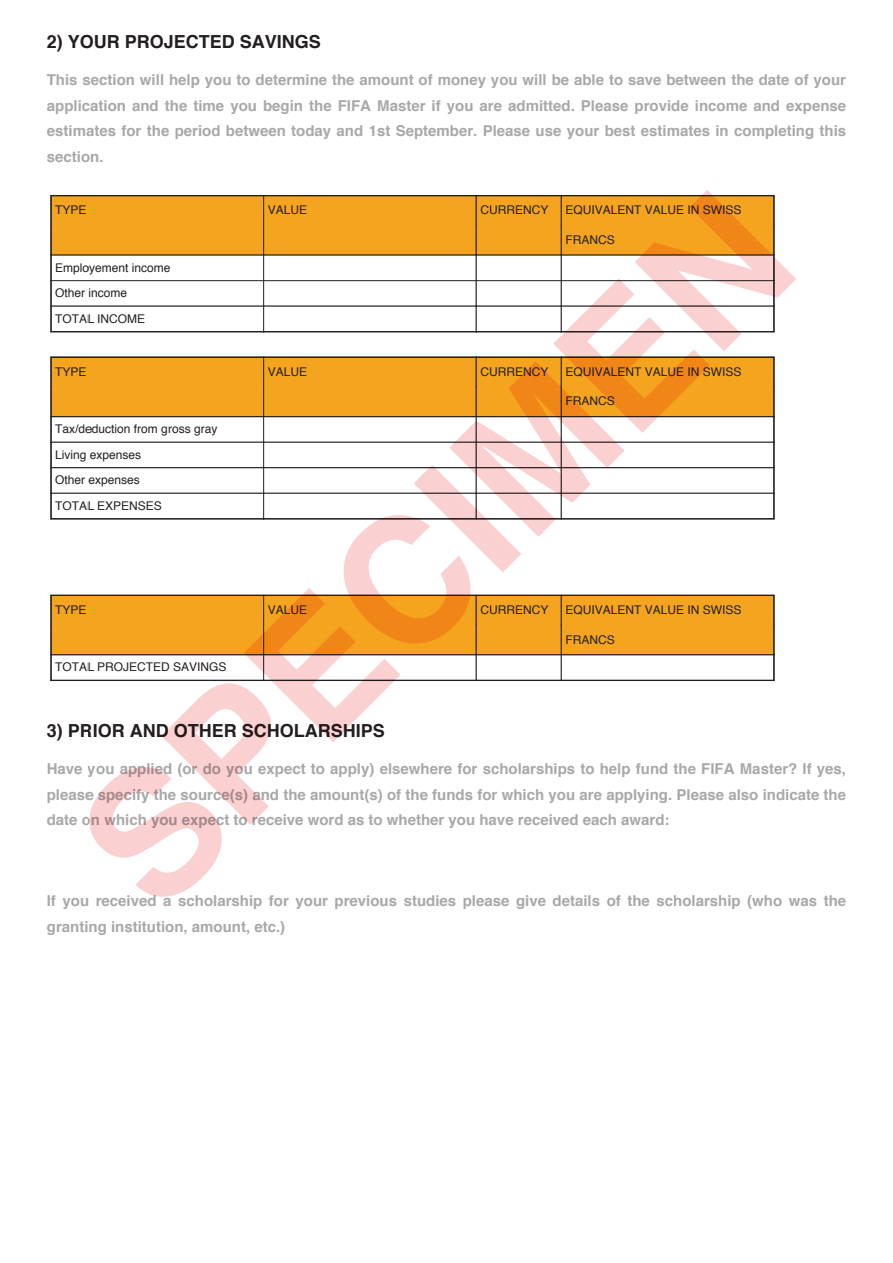
<style>
.page{position:relative;width:893px;height:1263px;background:#fff}
.page>*{position:absolute;margin:0;border:0;box-sizing:border-box;transform-origin:0 0}
.t1{font:700 18px "Helvetica";color:#231f20}
.t2{font:700 15px/25.5px "Helvetica";color:#a9a8a9;text-align:justify}
.t3{font:12px/25.5px "Helvetica";color:#231f20}
</style>
<div class="page">
<div style="left:51px;top:196px;width:213px;height:29px;background:#f4a41e"></div>
<div style="left:51px;top:225px;width:213px;height:30px;background:#f4a41e"></div>
<hr style="left:51px;top:255px;width:213px;height:1px;background:#231f20">
<hr style="left:51px;top:280px;width:213px;height:1px;background:#231f20">
<hr style="left:51px;top:306px;width:213px;height:1px;background:#231f20">
<div style="left:51px;top:357px;width:213px;height:30px;background:#f4a41e"></div>
<div style="left:51px;top:387px;width:213px;height:30px;background:#f4a41e"></div>
<hr style="left:51px;top:416px;width:213px;height:1px;background:#231f20">
<hr style="left:51px;top:442px;width:213px;height:1px;background:#231f20">
<hr style="left:51px;top:467px;width:213px;height:1px;background:#231f20">
<hr style="left:51px;top:493px;width:213px;height:1px;background:#231f20">
<div style="left:51px;top:595px;width:213px;height:30px;background:#f4a41e"></div>
<div style="left:51px;top:625px;width:213px;height:30px;background:#f4a41e"></div>
<hr style="left:51px;top:654px;width:213px;height:1px;background:#231f20">
<hr style="left:51px;top:655px;width:213px;height:1px;background:#231f20">
<svg style="left:89px;top:190px;width:707px;height:707px"></svg>
<p class="t1" style="left:47px;top:27px;width:276px">2) YOUR PROJECTED SAVINGS</p>
<p class="t2" style="left:47px;top:67px;width:801px">This section will help you to determine the amount of money you will be able to save between the date of your application and the time you begin the FIFA Master if you are admitted. Please provide income and expense estimates for the period between today and 1st September. Please use your best estimates in completing this section.</p>
<p class="t3" style="left:55px;top:197px;width:33px">TYPE</p>
<p class="t3" style="left:268px;top:197px;width:41px">VALUE</p>
<p class="t3" style="left:480px;top:197px;width:69px">CURRENCY</p>
<p class="t3" style="left:566px;top:197px;width:178px">EQUIVALENT VALUE IN SWISS</p>
<p class="t3" style="left:566px;top:227px;width:51px">FRANCS</p>
<p class="t3" style="left:55px;top:255px;width:117px">Employement income<br>Other income<br>TOTAL INCOME</p>
<p class="t3" style="left:55px;top:359px;width:33px">TYPE</p>
<p class="t3" style="left:268px;top:359px;width:41px">VALUE</p>
<p class="t3" style="left:480px;top:359px;width:69px">CURRENCY</p>
<p class="t3" style="left:566px;top:359px;width:178px">EQUIVALENT VALUE IN SWISS</p>
<p class="t3" style="left:566px;top:389px;width:51px">FRANCS</p>
<p class="t3" style="left:55px;top:416px;width:164px">Tax/deduction from gross gray<br>Living expenses<br>Other expenses<br>TOTAL EXPENSES</p>
<p class="t3" style="left:55px;top:597px;width:33px">TYPE</p>
<p class="t3" style="left:268px;top:597px;width:41px">VALUE</p>
<p class="t3" style="left:480px;top:597px;width:69px">CURRENCY</p>
<p class="t3" style="left:566px;top:597px;width:178px">EQUIVALENT VALUE IN SWISS</p>
<p class="t3" style="left:566px;top:627px;width:51px">FRANCS</p>
<p class="t3" style="left:55px;top:655px;width:173px">TOTAL PROJECTED SAVINGS</p>
<p class="t1" style="left:47px;top:716px;width:340px">3) PRIOR AND OTHER SCHOLARSHIPS</p>
<p class="t2" style="left:47px;top:756px;width:801px">Have you applied (or do you expect to apply) elsewhere for scholarships to help fund the FIFA Master? If yes, please specify the source(s) and the amount(s) of the funds for which you are applying. Please also indicate the date on which you expect to receive word as to whether you have received each award:</p>
<p class="t2" style="left:47px;top:888px;width:801px">If you received a scholarship for your previous studies please give details of the scholarship (who was the granting institution, amount, etc.)</p>
</div>
